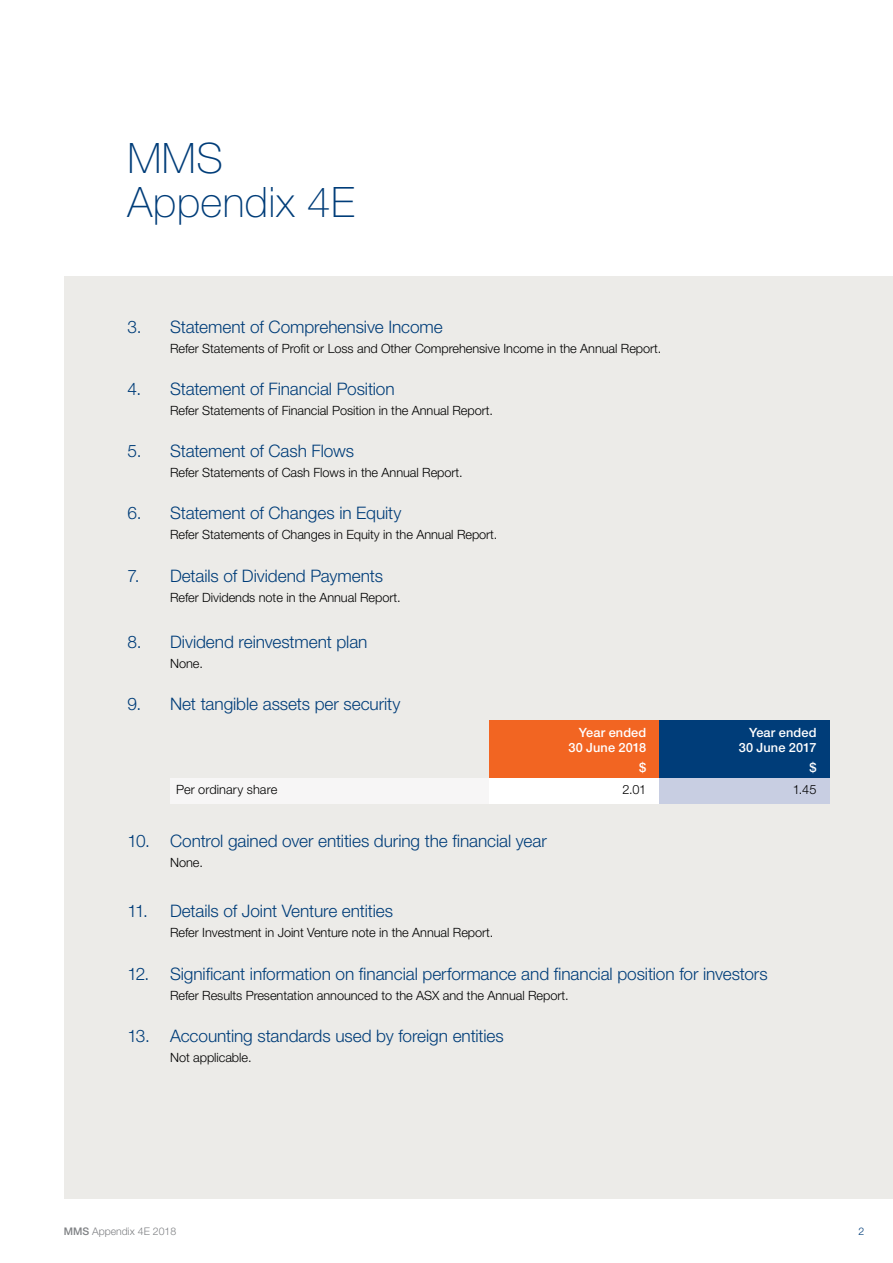
<style>
.page{position:relative;width:893px;height:1263px;background:#fff}
.page>*{position:absolute;margin:0;border:0;box-sizing:border-box;transform-origin:0 0}
.t1{font:100 42px/43.5px "Helvetica Neue";letter-spacing:.01em;color:#003d79}
.ar_heading_02{font:300 17.25px "Helvetica Neue";letter-spacing:-.005em;color:#003d79}
.ar_body_copy_01{font:300 12.75px "Helvetica Neue";letter-spacing:-.005em;color:#000}
.ar_heading_02-2{font:500 12.75px/15.8px "Helvetica Neue";letter-spacing:.01em;color:#fff;text-align:right}
.ar_heading_02-3{font:300 12.75px "Helvetica Neue";letter-spacing:.005em;color:#000}
.t2{font:300 10.5px "Helvetica Neue";color:#808285}
.t3{font:300 10.5px "Helvetica Neue";color:#003d79}
.s1{font-weight:500}
</style>
<div class="page">
<div style="left:64px;top:276px;width:829px;height:923px;background:#ecebe8"></div>
<div style="left:489px;top:721px;width:170px;height:57px;background:#f26522"></div>
<div style="left:659px;top:721px;width:170px;height:57px;background:#003d79"></div>
<div style="left:170px;top:778px;width:319px;height:26px;background:#f7f6f6"></div>
<div style="left:489px;top:778px;width:170px;height:26px;background:#fff"></div>
<div style="left:659px;top:778px;width:170px;height:26px;background:#c8cee2"></div>
<p class="t1" style="left:128px;top:137px;width:229px">MMS<br>Appendix 4E</p>
<p class="ar_heading_02" style="left:128px;top:316px;width:317px">3. Statement of Comprehensive Income</p>
<p class="ar_body_copy_01" style="left:170px;top:340px;width:493px">Refer Statements of Profit or Loss and Other Comprehensive Income in the Annual Report.</p>
<p class="ar_heading_02" style="left:128px;top:378px;width:269px">4. Statement of Financial Position</p>
<p class="ar_body_copy_01" style="left:170px;top:402px;width:324px">Refer Statements of Financial Position in the Annual Report.</p>
<p class="ar_heading_02" style="left:128px;top:440px;width:228px">5. Statement of Cash Flows</p>
<p class="ar_body_copy_01" style="left:170px;top:465px;width:294px">Refer Statements of Cash Flows in the Annual Report.</p>
<p class="ar_heading_02" style="left:128px;top:503px;width:276px">6. Statement of Changes in Equity</p>
<p class="ar_body_copy_01" style="left:170px;top:527px;width:329px">Refer Statements of Changes in Equity in the Annual Report.</p>
<p class="ar_heading_02" style="left:128px;top:565px;width:257px">7. Details of Dividend Payments</p>
<p class="ar_body_copy_01" style="left:170px;top:589px;width:232px">Refer Dividends note in the Annual Report.</p>
<p class="ar_heading_02" style="left:128px;top:631px;width:241px">8. Dividend reinvestment plan</p>
<p class="ar_body_copy_01" style="left:170px;top:656px;width:34px">None.</p>
<p class="ar_heading_02" style="left:128px;top:694px;width:274px">9. Net tangible assets per security</p>
<p class="ar_heading_02-2" style="left:568px;top:724px;width:79px">Year ended<br>30 June 2018</p>
<p class="ar_heading_02-2" style="left:639px;top:760px;width:9px">$</p>
<p class="ar_heading_02-2" style="left:739px;top:724px;width:79px">Year ended<br>30 June 2017</p>
<p class="ar_heading_02-2" style="left:809px;top:760px;width:9px">$</p>
<p class="ar_heading_02-3" style="left:176px;top:782px;width:103px">Per ordinary share</p>
<p class="ar_heading_02-3" style="left:622px;top:782px;width:25px">2.01</p>
<p class="ar_heading_02-3" style="left:793px;top:782px;width:25px">1.45</p>
<p class="ar_heading_02" style="left:128px;top:830px;width:421px">10. Control gained over entities during the financial year</p>
<p class="ar_body_copy_01" style="left:170px;top:854px;width:34px">None.</p>
<p class="ar_heading_02" style="left:128px;top:901px;width:267px">11. Details of Joint Venture entities</p>
<p class="ar_body_copy_01" style="left:170px;top:925px;width:325px">Refer Investment in Joint Venture note in the Annual Report.</p>
<p class="ar_heading_02" style="left:128px;top:963px;width:642px">12. Significant information on financial performance and financial position for investors</p>
<p class="ar_body_copy_01" style="left:170px;top:987px;width:400px">Refer Results Presentation announced to the ASX and the Annual Report.</p>
<p class="ar_heading_02" style="left:128px;top:1025px;width:378px">13. Accounting standards used by foreign entities</p>
<p class="ar_body_copy_01" style="left:170px;top:1049px;width:83px">Not applicable.</p>
<p class="t2" style="left:64px;top:1225px;width:114px"><span class="s1">MMS</span> Appendix 4E 2018</p>
<p class="t3" style="left:858px;top:1225px;width:7px">2</p>
</div>
